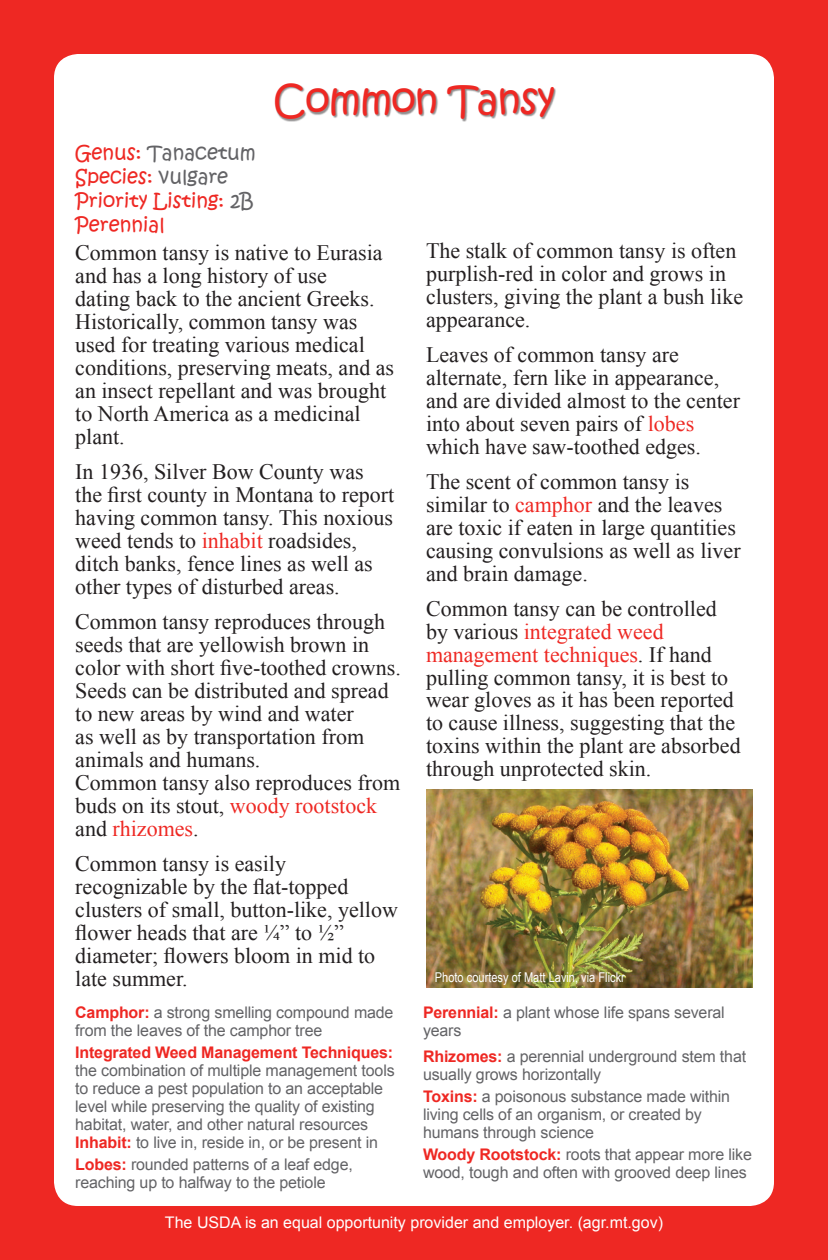
<style>
.page{position:relative;width:828px;height:1260px;background:#ee2823}
.page>*{position:absolute;margin:0;border:0;box-sizing:border-box;transform-origin:0 0}
.t1{font:39.4px "Kristen ITC";letter-spacing:-.02em;color:#ee2823}
.t2{font:22px/23px "Times New Roman";color:#231f20}
.t3{font:19.6px/24px "Kristen ITC";color:#ee2823}
.t4{font:16px/18px "Arial";letter-spacing:-.01em;color:#636366}
.t5{font:16px "Arial";color:#fff}
.t6{font:700 16px "Arial";letter-spacing:-.01em;color:#ee2823}
.t7{font:13.6px "Arial Narrow";color:#fff}
.s1{color:#636366}
.s2{color:#ee2823}
.s3{font-weight:700;color:#ee2823}
</style>
<div class="page">
<div style="left:54px;top:54px;width:720px;height:1152px;background:#fff;border-radius:24px"></div>
<div style="left:275px;top:84px;width:281px;height:37px;background:#231f20;opacity:.5"></div>
<img style="left:426px;top:790px;width:327px;height:197px">
<p class="t3" style="left:75px;top:142px;width:182px">Genus: <span class="s1">Tanacetum<br></span>Species: <span class="s1">vulgare<br></span>Priority Listing: <span class="s1">2B<br></span>Perennial</p>
<h1 class="t1" style="left:273px;top:74px;width:283px">Common Tansy</h1>
<p class="t2" style="left:75px;top:241px;width:320px">Common tansy is native to Eurasia and has a long history of use<br>dating back to the ancient Greeks.<br>Historically, common tansy was used for treating various medical conditions, preserving meats, and as an insect repellant and was brought to North America as a medicinal plant.</p>
<p class="t2" style="left:75px;top:460px;width:320px">In 1936, Silver Bow County was the first county in Montana to report having common tansy. This noxious weed tends to <span class="s2">inhabit</span> roadsides, ditch banks, fence lines as well as other types of disturbed areas.</p>
<p class="t2" style="left:75px;top:610px;width:327px">Common tansy reproduces through seeds that are yellowish brown in color with short five-toothed crowns.<br>Seeds can be distributed and spread to new areas by wind and water<br>as well as by transportation from animals and humans.<br>Common tansy also reproduces from buds on its stout, <span class="s2">woody rootstock </span>and <span class="s2">rhizomes</span>.</p>
<p class="t2" style="left:75px;top:852px;width:324px">Common tansy is easily recognizable by the flat-topped clusters of small, button-like, yellow flower heads that are ¼” to ½” diameter; flowers bloom in mid to late summer.</p>
<p class="t2" style="left:426px;top:238px;width:319px">The stalk of common tansy is often purplish-red in color and grows in clusters, giving the plant a bush like appearance.</p>
<p class="t2" style="left:426px;top:342px;width:316px">Leaves of common tansy are alternate, fern like in appearance, and are divided almost to the center into about seven pairs of <span class="s2">lobes </span>which have saw-toothed edges.</p>
<p class="t2" style="left:426px;top:469px;width:316px">The scent of common tansy is similar to <span class="s2">camphor</span> and the leaves are toxic if eaten in large quantities causing convulsions as well as liver and brain damage.</p>
<p class="t2" style="left:426px;top:596px;width:316px">Common tansy can be controlled by various <span class="s2">integrated weed management techniques</span>. If hand pulling common tansy, it is best to wear gloves as it has been reported to cause illness, suggesting that the toxins within the plant are absorbed through unprotected skin.</p>
<p class="t7" style="left:435px;top:967px;width:192px">Photo courtesy of Matt Lavin, via Flickr</p>
<p class="t4" style="left:75px;top:1004px;width:320px"><span class="s3">Camphor:</span> a strong smelling compound made from the leaves of the camphor tree</p>
<p class="t6" style="left:75px;top:1042px;width:319px">Integrated Weed Management Techniques:</p>
<p class="t4" style="left:75px;top:1062px;width:321px">the combination of multiple management tools to reduce a pest population to an acceptable level while preserving the quality of existing habitat, water, and other natural resources <span class="s3">Inhabit:</span> to live in, reside in, or be present in</p>
<p class="t4" style="left:75px;top:1156px;width:279px"><span class="s3">Lobes:</span> rounded patterns of a leaf edge, reaching up to halfway to the petiole</p>
<p class="t4" style="left:423px;top:1004px;width:303px"><span class="s3">Perennial:</span> a plant whose life spans several years</p>
<p class="t4" style="left:423px;top:1048px;width:325px"><span class="s3">Rhizomes:</span> a perennial underground stem that usually grows horizontally</p>
<p class="t4" style="left:423px;top:1088px;width:309px"><span class="s3">Toxins:</span> a poisonous substance made within living cells of an organism, or created by humans through science</p>
<p class="t4" style="left:423px;top:1146px;width:330px"><span class="s3">Woody Rootstock:</span> roots that appear more like wood, tough and often with grooved deep lines</p>
<p class="t5" style="left:165px;top:1212px;width:500px">The USDA is an equal opportunity provider and employer. (agr.mt.gov)</p>
</div>
